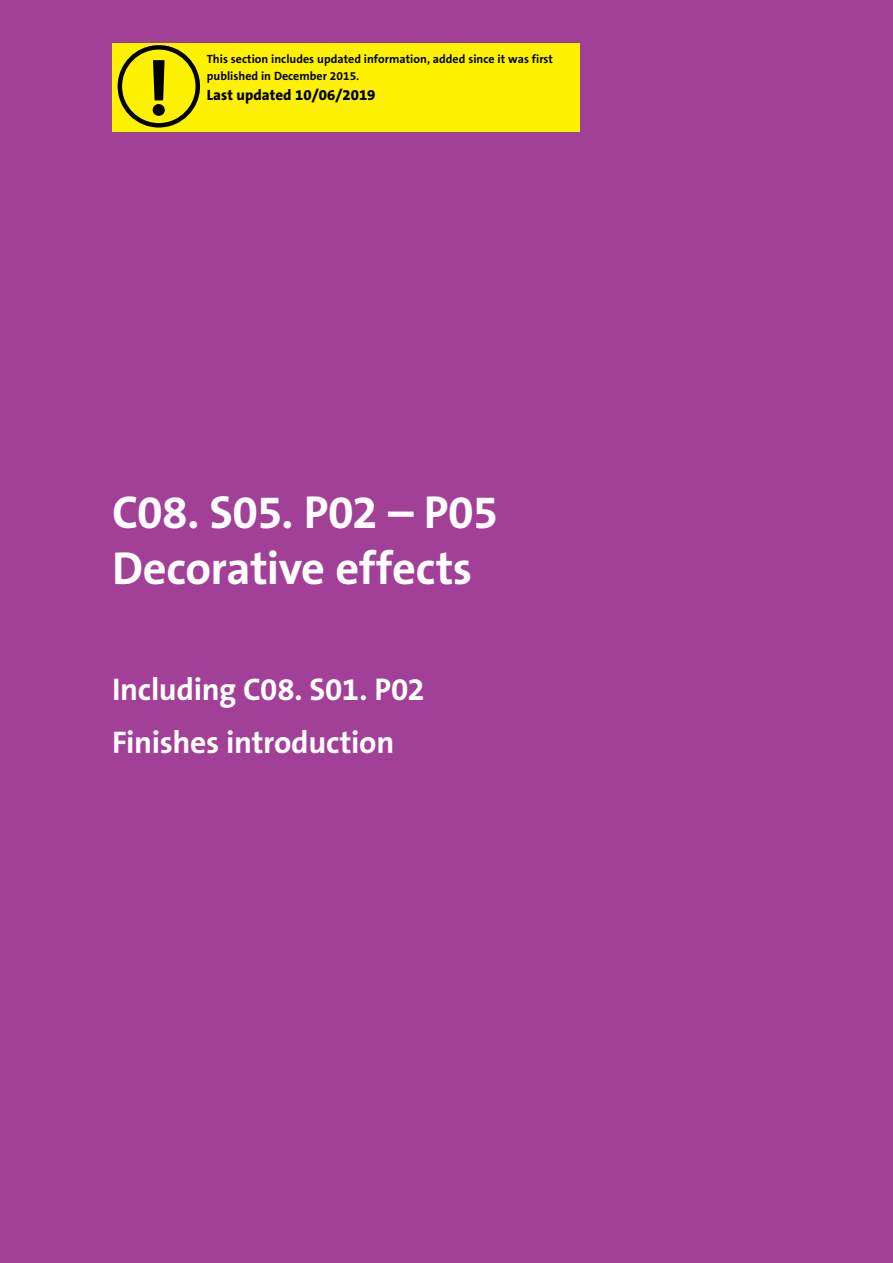
<style>
.page{position:relative;width:893px;height:1263px;background:#a23f97}
.page>*{position:absolute;margin:0;border:0;box-sizing:border-box;transform-origin:0 0}
.t1{font:700 77.55px "The Sans B7";color:#000}
.t2{font:700 46.5px/55.8px "The Sans B7";letter-spacing:-.01em;color:#fff}
.t3{font:700 31.5px/52.8px "The Sans B7";letter-spacing:-.01em;color:#fff}
.t4{font:800 15px "The Sans B8";color:#000}
.t5{font:700 12px/17.4px "The Sans B7";color:#000}
</style>
<div class="page">
<div style="left:112px;top:43px;width:467px;height:89px;background:#fff200"></div>
<div style="left:118px;top:45px;width:82px;height:83px;border:4px solid #000;border-radius:50%"></div>
<h1 class="t1" style="left:146px;top:47px;width:26px">!</h1>
<p class="t5" style="left:207px;top:50px;width:348px">This section includes updated information, added since it was first published in December 2015.</p>
<p class="t4" style="left:207px;top:86px;width:170px">Last updated 10/06/2019</p>
<h2 class="t2" style="left:112px;top:486px;width:388px">C08. S05. P02 – P05<br>Decorative effects</h2>
<h3 class="t3" style="left:112px;top:664px;width:314px">Including C08. S01. P02<br>Finishes introduction</h3>
</div>
